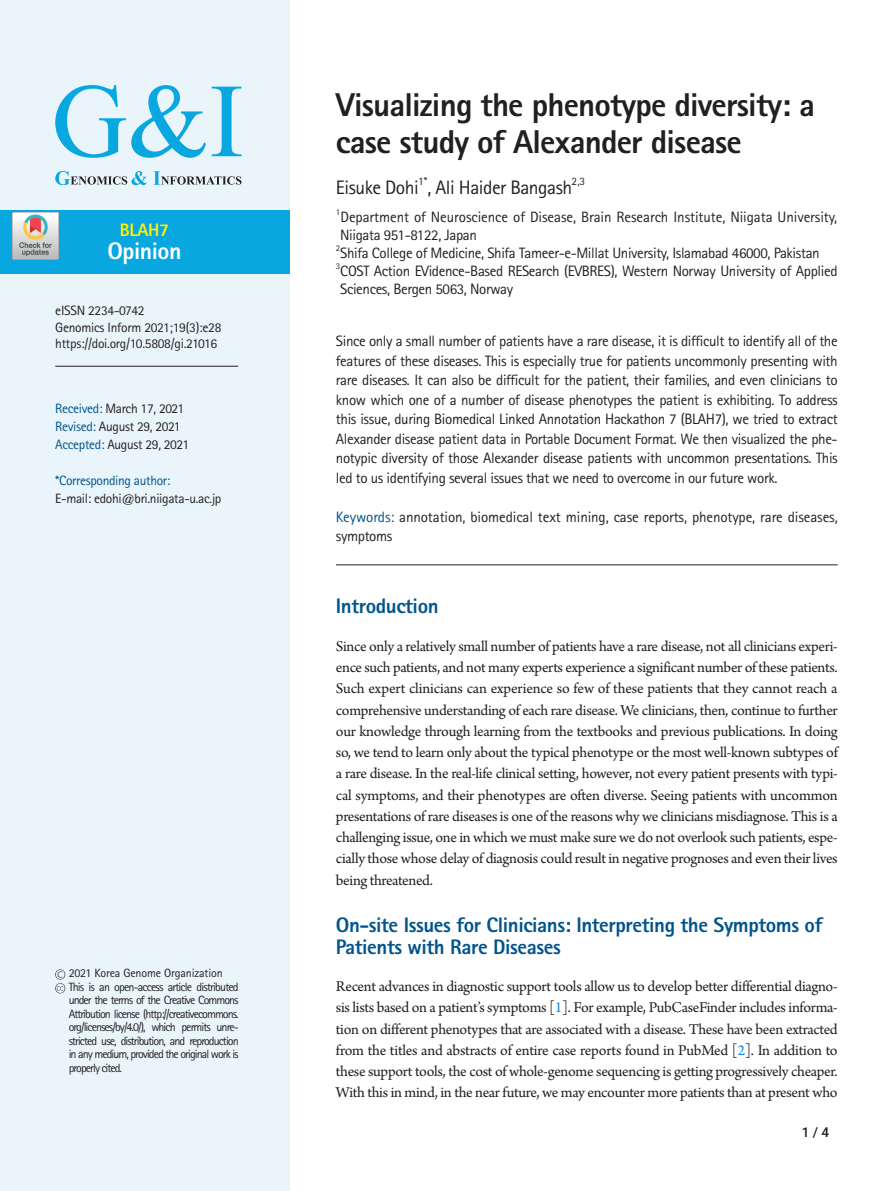
<style>
.page{position:relative;width:893px;height:1191px;background:#fff}
.page>*{position:absolute;margin:0;border:0;box-sizing:border-box;transform-origin:0 0}
.article-title{font:800 33px/36.3px "Rotis Sans Serif Std";letter-spacing:-.025em;color:#231f20}
.subject{font:800 24px "Rotis Sans Serif Std";letter-spacing:-.02em;color:#fff}
.body-title{font:800 21px/21.3px "Rotis Sans Serif Std";letter-spacing:-.02em;color:#00548b}
.contrib-group{font:19.5px "Rotis Sans Serif Std";letter-spacing:-.025em;color:#231f20}
.subject-2{font:800 18px "Rotis Sans Serif Std";letter-spacing:-.02em;color:#fff101}
.body{font:15.75px/21.3px "Arno Pro";letter-spacing:-.025em;color:#231f20;text-align:justify}
.abstract{font:15px/19.5px "Rotis Sans Serif Std";letter-spacing:-.01em;color:#231f20;text-align:justify}
.aff{font:15px/18px "Rotis Sans Serif Std";letter-spacing:-.025em;color:#231f20}
.aff-2{font:15px/18px "Rotis Sans Serif Std";letter-spacing:-.005em;color:#231f20}
.date-published{font:13.5px "Rotis Sans Serif Std";letter-spacing:-.025em;color:#231f20}
.doi{font:13.5px "Rotis Sans Serif Std";letter-spacing:-.02em;color:#231f20}
.date-published-2{font:13.5px "Rotis Sans Serif Std";letter-spacing:-.025em;color:#00548b}
.t1{font:500 13.5px "Roboto";color:#231f20}
.t2{font:12px/13.5px "Rotis Sans Serif Std";letter-spacing:-.08em;color:#231f20}
.contrib-group-2{font:11.4px "Rotis Sans Serif Std";color:#231f20}
.aff-3{font:8.7px "Rotis Sans Serif Std";color:#231f20}
.s1{color:#00548b}
.s2{color:#0b88de}
</style>
<div class="page">
<div style="left:0;top:0;width:289px;height:1191px;background:#e9f4fb"></div>
<svg style="left:55px;top:171px;width:187px;height:14px"></svg>
<svg style="left:55px;top:85px;width:151px;height:73px"></svg>
<svg style="left:212px;top:87px;width:30px;height:69px"></svg>
<hr style="left:55px;top:366px;width:183px;height:1px;background:#231f20">
<svg style="left:55px;top:969px;width:10px;height:24px"></svg>
<hr style="left:336px;top:564px;width:502px;height:1px;background:#231f20">
<div style="left:0;top:210px;width:289px;height:64px;background:#08a7e0"></div>
<img style="left:12px;top:212px;width:47px;height:47px">
<p class="subject-2" style="left:120px;top:218px;width:51px">BLAH7</p>
<p class="subject" style="left:108px;top:235px;width:76px">Opinion</p>
<p class="article-title" style="left:336px;top:86px;width:480px">Visualizing the phenotype diversity: a case study of Alexander disease</p>
<p class="contrib-group" style="left:336px;top:176px;width:84px">Eisuke Dohi</p>
<p class="contrib-group-2" style="left:418px;top:174px;width:11px">1*</p>
<p class="contrib-group" style="left:428px;top:176px;width:146px">, Ali Haider Bangash</p>
<p class="contrib-group-2" style="left:572px;top:174px;width:15px">2,3</p>
<p class="aff-3" style="left:336px;top:207px;width:6px">1</p>
<p class="aff-2" style="left:340px;top:208px;width:499px">Department of Neuroscience of Disease, Brain Research Institute, Niigata University,<br>Niigata 951-8122, Japan</p>
<p class="aff-3" style="left:336px;top:243px;width:6px">2</p>
<p class="aff" style="left:340px;top:244px;width:481px">Shifa College of Medicine, Shifa Tameer-e-Millat University, Islamabad 46000, Pakistan</p>
<p class="aff-3" style="left:336px;top:261px;width:6px">3</p>
<p class="aff" style="left:340px;top:262px;width:499px">COST Action EVidence-Based RESearch (EVBRES), Western Norway University of Applied<br>Sciences, Bergen 5063, Norway</p>
<p class="doi" style="left:55px;top:303px;width:91px">eISSN 2234-0742</p>
<p class="doi" style="left:55px;top:319px;width:168px">Genomics Inform 2021;19(3):e28</p>
<p class="doi" style="left:55px;top:335px;width:164px">https://doi.org/10.5808/gi.21016</p>
<p class="abstract" style="left:336px;top:331px;width:503px">Since only a small number of patients have a rare disease, it is difficult to identify all of the features of these diseases. This is especially true for patients uncommonly presenting with rare diseases. It can also be difficult for the patient, their families, and even clinicians to know which one of a number of disease phenotypes the patient is exhibiting. To address this issue, during Biomedical Linked Annotation Hackathon 7 (BLAH7), we tried to extract Alexander disease patient data in Portable Document Format. We then visualized the phe&shy;notypic diversity of those Alexander disease patients with uncommon presentations. This led to us identifying several issues that we need to overcome in our future work.</p>
<p class="abstract" style="left:336px;top:507px;width:503px"><span class="s1">Keywords:</span> annotation, biomedical text mining, case reports, phenotype, rare diseases, symptoms</p>
<p class="date-published" style="left:55px;top:400px;width:130px"><span class="s1">Received:</span> March 17, 2021</p>
<p class="date-published" style="left:55px;top:418px;width:127px"><span class="s1">Revised:</span> August 29, 2021</p>
<p class="date-published" style="left:55px;top:436px;width:135px"><span class="s1">Accepted:</span> August 29, 2021</p>
<p class="date-published-2" style="left:55px;top:472px;width:117px">*Corresponding author:</p>
<p class="date-published" style="left:55px;top:490px;width:168px">E-mail: edohi@bri.niigata-u.ac.jp</p>
<p class="t2" style="left:69px;top:966px;width:172px">2021 Korea Genome Organization This is an open-access article distributed under the terms of the Creative Commons Attribution license (http://creativecommons. org/licenses/by/4.0/), which permits unre&shy;stricted use, distribution, and reproduction in any medium, provided the original work is properly cited.</p>
<p class="body-title" style="left:336px;top:595px;width:104px">Introduction</p>
<p class="body" style="left:336px;top:636px;width:503px">Since only a relatively small number of patients have a rare disease, not all clinicians experi&shy;ence such patients, and not many experts experience a significant number of these patients.<br>Such expert clinicians can experience so few of these patients that they cannot reach a comprehensive understanding of each rare disease. We clinicians, then, continue to further our knowledge through learning from the textbooks and previous publications. In doing so, we tend to learn only about the typical phenotype or the most well-known subtypes of a rare disease. In the real-life clinical setting, however, not every patient presents with typi&shy;cal symptoms, and their phenotypes are often diverse. Seeing patients with uncommon presentations of rare diseases is one of the reasons why we clinicians misdiagnose. This is a challenging issue, one in which we must make sure we do not overlook such patients, espe&shy;cially those whose delay of diagnosis could result in negative prognoses and even their lives being threatened.</p>
<p class="body-title" style="left:336px;top:914px;width:488px">On-site Issues for Clinicians: Interpreting the Symptoms of<br>Patients with Rare Diseases</p>
<p class="body" style="left:336px;top:976px;width:503px">Recent advances in diagnostic support tools allow us to develop better differential diagno&shy;sis lists based on a patient’s symptoms [<span class="s2">1</span>]. For example, PubCaseFinder includes informa&shy;tion on different phenotypes that are associated with a disease. These have been extracted from the titles and abstracts of entire case reports found in PubMed [<span class="s2">2</span>]. In addition to these support tools, the cost of whole-genome sequencing is getting progressively cheaper.<br>With this in mind, in the near future, we may encounter more patients than at present who</p>
<p class="t1" style="left:802px;top:1123px;width:29px">1 / 4</p>
</div>
